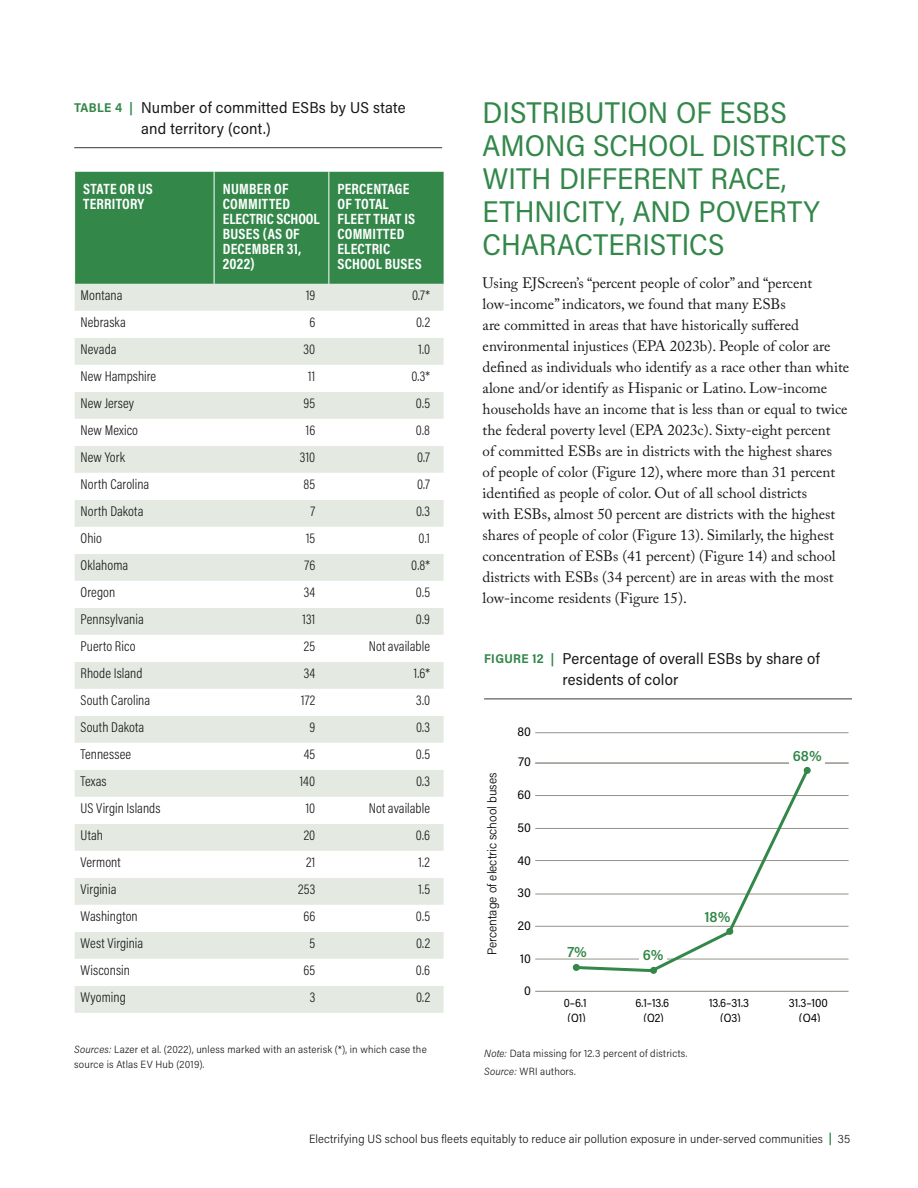
<style>
.page{position:relative;width:918px;height:1188px;background:#fff}
.page>*{position:absolute;margin:0;border:0;box-sizing:border-box;transform-origin:0 0}
.t1{font:30px/33px "Acumin Pro Semi Cond";color:#328749}
.t2{font:15.75px/21px "Acumin Pro Semi Cond";letter-spacing:.01em;color:#191818}
.t3{font:15px/21px "Adobe Caslon Pro";color:#191818}
.t4{font:700 15px/15px "Acumin Pro Cond";letter-spacing:.015em;color:#fff}
.t5{font:600 15px "Acumin Pro Semi Cond";color:#328749}
.t6{font:300 14.25px "Acumin Pro Cond";letter-spacing:.005em;color:#191818}
.t7{font:300 12.75px "Acumin Pro Semi Cond";color:#000001}
.t8{font:12.75px "Acumin Pro Semi Cond";color:#000001}
.t9{font:300 12px "Acumin Pro Semi Cond";letter-spacing:.01em;color:#191818}
.t10{font:12px/14.4px "Acumin Pro Semi Cond";letter-spacing:-.005em;color:#000001;text-align:center;scale:.95 1}
.t11{font:300 10.5px/15px "Acumin Pro Semi Cond";letter-spacing:.02em;color:#191818}
.s1{font-weight:700;font-size:12.75px;color:#328749}
.s2{font-style:italic}
.s3{font-weight:700;color:#328749}
</style>
<div class="page">
<div style="left:75px;top:172px;width:369px;height:112px;background:#328749"></div>
<div style="left:75px;top:284px;width:369px;height:729px;background:#e4eae2"></div>
<svg style="left:75px;top:311px;width:369px;height:675px"></svg>
<hr style="left:214px;top:172px;width:1px;height:112px;background:#fff">
<hr style="left:328px;top:172px;width:1px;height:112px;background:#fff">
<hr style="left:74px;top:147px;width:368px;height:1px;background:#3b3837">
<hr style="left:484px;top:699px;width:368px;height:1px;background:#3b3837">
<hr style="left:535px;top:959px;width:314px;height:1px;background:#94948b">
<hr style="left:535px;top:926px;width:314px;height:1px;background:#94948b">
<hr style="left:535px;top:894px;width:314px;height:1px;background:#94948b">
<hr style="left:535px;top:860px;width:314px;height:1px;background:#94948b">
<hr style="left:535px;top:828px;width:314px;height:1px;background:#94948b">
<hr style="left:535px;top:795px;width:314px;height:1px;background:#94948b">
<hr style="left:535px;top:732px;width:314px;height:1px;background:#94948b">
<hr style="left:535px;top:763px;width:314px;height:1px;background:#94948b">
<hr style="left:535px;top:991px;width:314px;height:1px;background:#94948b">
<div style="left:789px;top:750px;width:36px;height:14px;background:#fff"></div>
<svg style="left:572px;top:767px;width:239px;height:207px"></svg>
<p class="t2" style="left:141px;top:96px;width:266px;text-indent:-67px"><span class="s1">TABLE 4 |</span> Number of committed ESBs by US state and territory (cont.)</p>
<p class="t4" style="left:83px;top:181px;width:71px">STATE OR US<br>TERRITORY</p>
<p class="t4" style="left:223px;top:181px;width:99px">NUMBER OF<br>COMMITTED<br>ELECTRIC SCHOOL<br>BUSES (AS OF<br>DECEMBER 31,<br>2022)</p>
<p class="t4" style="left:337px;top:181px;width:86px">PERCENTAGE<br>OF TOTAL<br>FLEET THAT IS<br>COMMITTED<br>ELECTRIC<br>SCHOOL BUSES</p>
<p class="t6" style="left:81px;top:286px;width:43px">Montana</p>
<p class="t6" style="left:306px;top:286px;width:11px">19</p>
<p class="t6" style="left:412px;top:286px;width:20px">0.7*</p>
<p class="t6" style="left:81px;top:313px;width:47px">Nebraska</p>
<p class="t6" style="left:309px;top:313px;width:7px">6</p>
<p class="t6" style="left:416px;top:313px;width:16px">0.2</p>
<p class="t6" style="left:81px;top:340px;width:37px">Nevada</p>
<p class="t6" style="left:304px;top:340px;width:13px">30</p>
<p class="t6" style="left:418px;top:340px;width:13px">1.0</p>
<p class="t6" style="left:81px;top:367px;width:77px">New Hampshire</p>
<p class="t6" style="left:308px;top:367px;width:9px">11</p>
<p class="t6" style="left:411px;top:367px;width:20px">0.3*</p>
<p class="t6" style="left:81px;top:394px;width:55px">New Jersey</p>
<p class="t6" style="left:304px;top:394px;width:13px">95</p>
<p class="t6" style="left:416px;top:394px;width:16px">0.5</p>
<p class="t6" style="left:81px;top:421px;width:59px">New Mexico</p>
<p class="t6" style="left:306px;top:421px;width:11px">16</p>
<p class="t6" style="left:416px;top:421px;width:16px">0.8</p>
<p class="t6" style="left:81px;top:448px;width:46px">New York</p>
<p class="t6" style="left:300px;top:448px;width:17px">310</p>
<p class="t6" style="left:417px;top:448px;width:15px">0.7</p>
<p class="t6" style="left:81px;top:475px;width:70px">North Carolina</p>
<p class="t6" style="left:304px;top:475px;width:13px">85</p>
<p class="t6" style="left:417px;top:475px;width:15px">0.7</p>
<p class="t6" style="left:81px;top:502px;width:64px">North Dakota</p>
<p class="t6" style="left:311px;top:502px;width:6px">7</p>
<p class="t6" style="left:416px;top:502px;width:15px">0.3</p>
<p class="t6" style="left:81px;top:529px;width:23px">Ohio</p>
<p class="t6" style="left:306px;top:529px;width:11px">15</p>
<p class="t6" style="left:419px;top:529px;width:13px">0.1</p>
<p class="t6" style="left:81px;top:556px;width:49px">Oklahoma</p>
<p class="t6" style="left:305px;top:556px;width:12px">76</p>
<p class="t6" style="left:411px;top:556px;width:20px">0.8*</p>
<p class="t6" style="left:81px;top:583px;width:36px">Oregon</p>
<p class="t6" style="left:304px;top:583px;width:13px">34</p>
<p class="t6" style="left:416px;top:583px;width:16px">0.5</p>
<p class="t6" style="left:81px;top:610px;width:65px">Pennsylvania</p>
<p class="t6" style="left:303px;top:610px;width:14px">131</p>
<p class="t6" style="left:416px;top:610px;width:16px">0.9</p>
<p class="t6" style="left:81px;top:637px;width:56px">Puerto Rico</p>
<p class="t6" style="left:304px;top:637px;width:13px">25</p>
<p class="t6" style="left:369px;top:637px;width:63px">Not available</p>
<p class="t6" style="left:81px;top:664px;width:63px">Rhode Island</p>
<p class="t6" style="left:304px;top:664px;width:13px">34</p>
<p class="t6" style="left:414px;top:664px;width:18px">1.6*</p>
<p class="t6" style="left:81px;top:691px;width:71px">South Carolina</p>
<p class="t6" style="left:301px;top:691px;width:16px">172</p>
<p class="t6" style="left:416px;top:691px;width:15px">3.0</p>
<p class="t6" style="left:81px;top:718px;width:65px">South Dakota</p>
<p class="t6" style="left:310px;top:718px;width:7px">9</p>
<p class="t6" style="left:416px;top:718px;width:15px">0.3</p>
<p class="t6" style="left:81px;top:745px;width:52px">Tennessee</p>
<p class="t6" style="left:304px;top:745px;width:13px">45</p>
<p class="t6" style="left:416px;top:745px;width:16px">0.5</p>
<p class="t6" style="left:81px;top:772px;width:28px">Texas</p>
<p class="t6" style="left:300px;top:772px;width:17px">140</p>
<p class="t6" style="left:416px;top:772px;width:15px">0.3</p>
<p class="t6" style="left:81px;top:799px;width:81px">US Virgin Islands</p>
<p class="t6" style="left:306px;top:799px;width:11px">10</p>
<p class="t6" style="left:369px;top:799px;width:63px">Not available</p>
<p class="t6" style="left:81px;top:826px;width:24px">Utah</p>
<p class="t6" style="left:304px;top:826px;width:13px">20</p>
<p class="t6" style="left:416px;top:826px;width:16px">0.6</p>
<p class="t6" style="left:81px;top:853px;width:42px">Vermont</p>
<p class="t6" style="left:306px;top:853px;width:11px">21</p>
<p class="t6" style="left:419px;top:853px;width:13px">1.2</p>
<p class="t6" style="left:81px;top:880px;width:37px">Virginia</p>
<p class="t6" style="left:298px;top:880px;width:19px">253</p>
<p class="t6" style="left:418px;top:880px;width:13px">1.5</p>
<p class="t6" style="left:81px;top:907px;width:59px">Washington</p>
<p class="t6" style="left:303px;top:907px;width:13px">66</p>
<p class="t6" style="left:416px;top:907px;width:16px">0.5</p>
<p class="t6" style="left:81px;top:934px;width:64px">West Virginia</p>
<p class="t6" style="left:310px;top:934px;width:7px">5</p>
<p class="t6" style="left:416px;top:934px;width:16px">0.2</p>
<p class="t6" style="left:81px;top:961px;width:51px">Wisconsin</p>
<p class="t6" style="left:303px;top:961px;width:13px">65</p>
<p class="t6" style="left:416px;top:961px;width:16px">0.6</p>
<p class="t6" style="left:81px;top:988px;width:47px">Wyoming</p>
<p class="t6" style="left:310px;top:988px;width:7px">3</p>
<p class="t6" style="left:416px;top:988px;width:16px">0.2</p>
<p class="t11" style="left:74px;top:1041px;width:354px"><span class="s2">Sources:</span> Lazer et al. (2022), unless marked with an asterisk (*), in which case the source is Atlas EV Hub (2019).</p>
<h1 class="t1" style="left:483px;top:95px;width:366px">DISTRIBUTION OF ESBS<br>AMONG SCHOOL DISTRICTS<br>WITH DIFFERENT RACE,<br>ETHNICITY, AND POVERTY<br>CHARACTERISTICS</h1>
<p class="t3" style="left:483px;top:272px;width:368px">Using EJScreen’s “percent people of color” and “percent low-income” indicators, we found that many ESBs<br>are committed in areas that have historically suffered environmental injustices (EPA 2023b). People of color are defined as individuals who identify as a race other than white alone and/or identify as Hispanic or Latino. Low-income households have an income that is less than or equal to twice the federal poverty level (EPA 2023c). Sixty-eight percent<br>of committed ESBs are in districts with the highest shares<br>of people of color (Figure 12), where more than 31 percent identified as people of color. Out of all school districts<br>with ESBs, almost 50 percent are districts with the highest shares of people of color (Figure 13). Similarly, the highest concentration of ESBs (41 percent) (Figure 14) and school districts with ESBs (34 percent) are in areas with the most low-income residents (Figure 15).</p>
<p class="t2" style="left:563px;top:647px;width:259px;text-indent:-79px"><span class="s1">FIGURE 12 |</span> Percentage of overall ESBs by share of residents of color</p>
<p class="t7" style="left:483px;top:955px;width:184px;rotate:-90deg">Percentage of electric school buses</p>
<p class="t8" style="left:517px;top:723px;width:15px">80</p>
<p class="t8" style="left:518px;top:753px;width:14px">70</p>
<p class="t8" style="left:517px;top:786px;width:15px">60</p>
<p class="t8" style="left:517px;top:819px;width:15px">50</p>
<p class="t8" style="left:517px;top:851px;width:15px">40</p>
<p class="t8" style="left:517px;top:884px;width:15px">30</p>
<p class="t8" style="left:518px;top:917px;width:14px">20</p>
<p class="t8" style="left:520px;top:950px;width:12px">10</p>
<p class="t8" style="left:524px;top:981px;width:8px">0</p>
<p class="t5" style="left:567px;top:942px;width:21px">7%</p>
<p class="t5" style="left:643px;top:944px;width:22px">6%</p>
<p class="t5" style="left:705px;top:907px;width:27px">18%</p>
<p class="t5" style="left:793px;top:746px;width:30px">68%</p>
<p class="t10" style="left:564px;top:995px;width:25px;text-align:left">0–6.1 (Q1)</p>
<p class="t10" style="left:636px;top:995px;width:37px">6.1–13.6 (Q2)</p>
<p class="t10" style="left:709px;top:995px;width:44px">13.6–31.3 (Q3)</p>
<p class="t10" style="left:789px;top:995px;width:43px">31.3–100 (Q4)</p>
<p class="t11" style="left:484px;top:1044px;width:205px;line-height:18.3px"><span class="s2">Note:</span> Data missing for 12.3 percent of districts.<br><span class="s2">Source:</span> WRI authors.</p>
<p class="t9" style="left:309px;top:1130px;width:543px">Electrifying US school bus fleets equitably to reduce air pollution exposure in under-served communities <span class="s3">|</span> 35</p>
</div>
